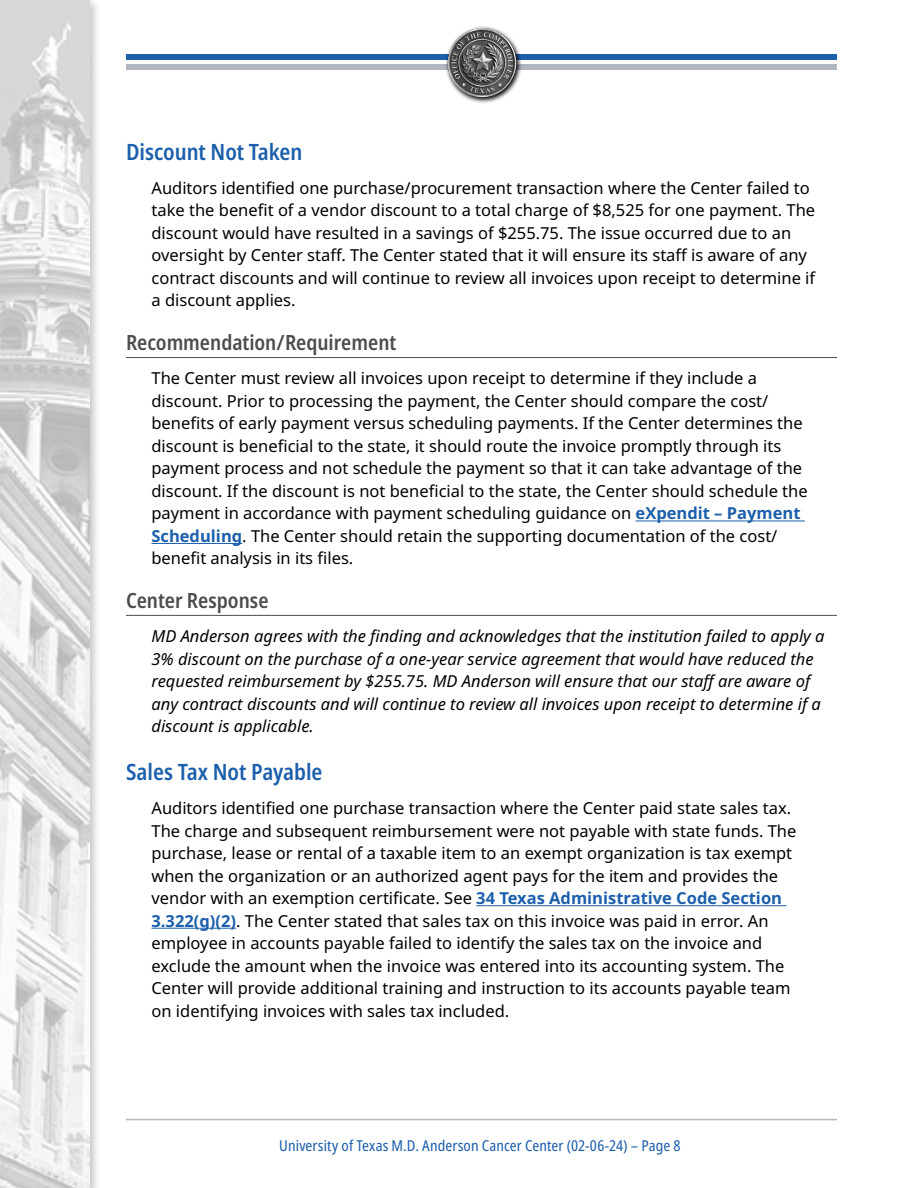
<style>
.page{position:relative;width:918px;height:1188px;background:#fff}
.page>*{position:absolute;margin:0;border:0;box-sizing:border-box;transform-origin:0 0}
.t1{font:600 condensed 22.5px "Noto Sans";color:#1c5fab}
.t2{font:600 condensed 21px "Noto Sans";color:#4d4d4f}
.t3{font:16.5px/22.5px "Noto Sans";color:#000}
.t4{font:italic 16.5px/22.5px "Noto Sans";color:#000}
.t5{font:condensed 15px "Noto Sans";letter-spacing:.005em;color:#1c5fab}
.s1{font-weight:700;color:#1c5fab}
</style>
<div class="page">
<hr style="left:126px;top:1119px;width:711px;height:1px;background:#b0b7c1">
<div style="left:126px;top:54px;width:711px;height:5px;background:#1c5fab"></div>
<div style="left:126px;top:64px;width:711px;height:6px;background:#b0b7c1"></div>
<div style="left:0;top:0;width:101px;height:1188px;background:#000;opacity:.75"></div>
<img style="left:0;top:0;width:90px;height:1188px">
<svg style="left:472px;top:26px;width:50px;height:77px"></svg>
<img style="left:445px;top:27px;width:73px;height:74px">
<hr style="left:126px;top:357px;width:711px;height:1px;background:#4d4d4f">
<hr style="left:636px;top:521px;width:169px;height:1px;background:#1c5fab">
<hr style="left:152px;top:543px;width:90px;height:1px;background:#1c5fab">
<hr style="left:126px;top:615px;width:711px;height:1px;background:#4d4d4f">
<hr style="left:476px;top:905px;width:310px;height:1px;background:#1c5fab">
<hr style="left:152px;top:928px;width:84px;height:1px;background:#1c5fab">
<h1 class="t1" style="left:126px;top:136px;width:178px">Discount Not Taken</h1>
<p class="t3" style="left:152px;top:177px;width:665px">Auditors identified one purchase/procurement transaction where the Center failed to take the benefit of a vendor discount to a total charge of $8,525 for one payment. The discount would have resulted in a savings of $255.75. The issue occurred due to an oversight by Center staff. The Center stated that it will ensure its staff is aware of any contract discounts and will continue to review all invoices upon receipt to determine if a discount applies.</p>
<p class="t2" style="left:126px;top:327px;width:272px">Recommendation/Requirement</p>
<p class="t3" style="left:152px;top:367px;width:658px">The Center must review all invoices upon receipt to determine if they include a discount. Prior to processing the payment, the Center should compare the cost/ benefits of early payment versus scheduling payments. If the Center determines the discount is beneficial to the state, it should route the invoice promptly through its payment process and not schedule the payment so that it can take advantage of the discount. If the discount is not beneficial to the state, the Center should schedule the payment in accordance with payment scheduling guidance on <span class="s1">eXpendit – Payment Scheduling</span>. The Center should retain the supporting documentation of the cost/ benefit analysis in its files.</p>
<p class="t2" style="left:126px;top:585px;width:144px">Center Response</p>
<p class="t4" style="left:152px;top:625px;width:675px">MD Anderson agrees with the finding and acknowledges that the institution failed to apply a 3% discount on the purchase of a one-year service agreement that would have reduced the requested reimbursement by $255.75. MD Anderson will ensure that our staff are aware of any contract discounts and will continue to review all invoices upon receipt to determine if a discount is applicable.</p>
<h1 class="t1" style="left:126px;top:756px;width:198px">Sales Tax Not Payable</h1>
<p class="t3" style="left:152px;top:797px;width:646px">Auditors identified one purchase transaction where the Center paid state sales tax.<br>The charge and subsequent reimbursement were not payable with state funds. The purchase, lease or rental of a taxable item to an exempt organization is tax exempt when the organization or an authorized agent pays for the item and provides the vendor with an exemption certificate. See <span class="s1">34 Texas Administrative Code Section 3.322(g)(2)</span>. The Center stated that sales tax on this invoice was paid in error. An employee in accounts payable failed to identify the sales tax on the invoice and exclude the amount when the invoice was entered into its accounting system. The Center will provide additional training and instruction to its accounts payable team on identifying invoices with sales tax included.</p>
<p class="t5" style="left:279px;top:1135px;width:403px">University of Texas M.D. Anderson Cancer Center (02-06-24) – Page 8</p>
</div>
